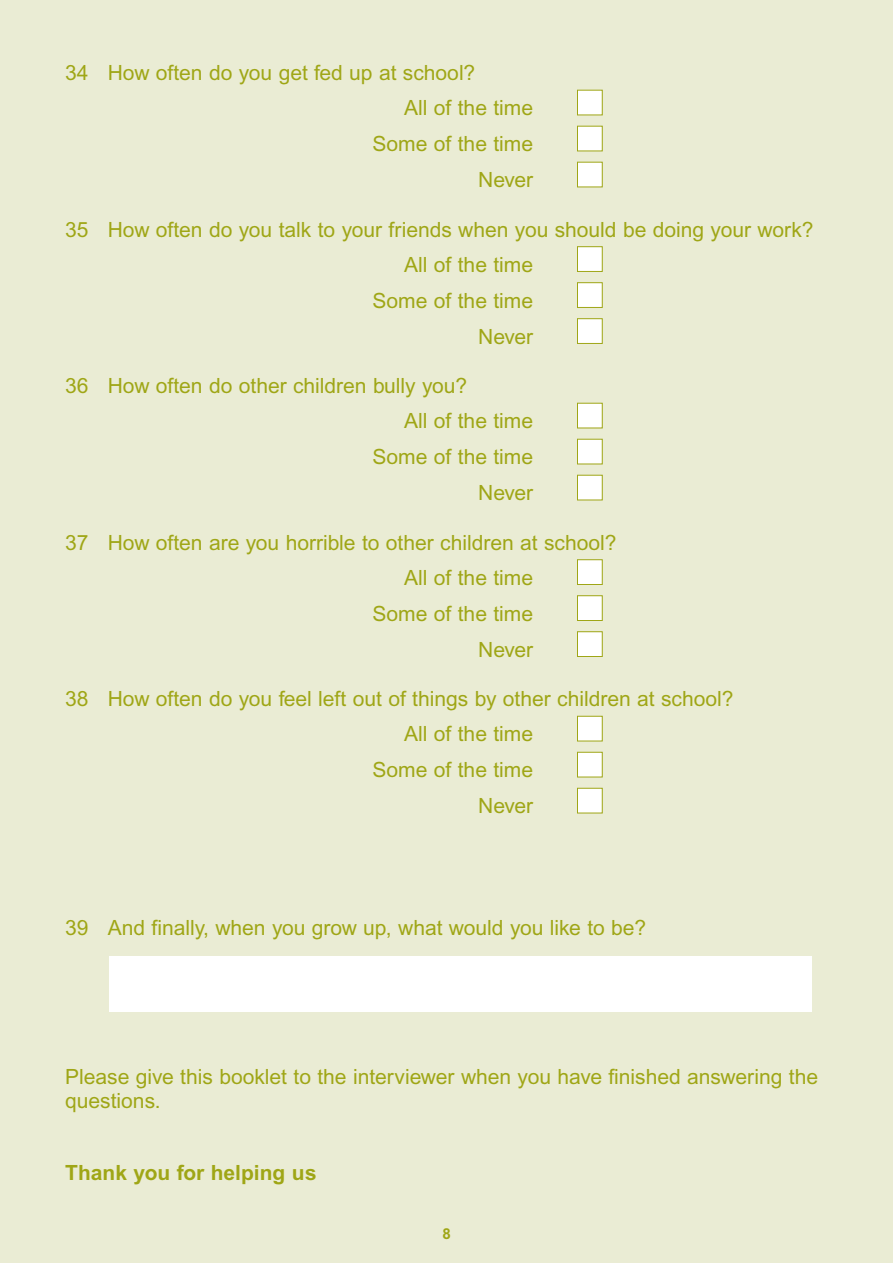
<style>
.page{position:relative;width:893px;height:1263px;background:#eaecd4}
.page>*{position:absolute;margin:0;border:0;box-sizing:border-box;transform-origin:0 0}
.t1{font:21px/24px "Arial";color:#9fa616}
.t2{font:700 21px "Arial";color:#9fa616}
.t3{font:700 15px "Arial";color:#9fa616}
</style>
<div class="page">
<div style="left:109px;top:956px;width:703px;height:56px;background:#fff"></div>
<div style="left:577px;top:788px;width:25px;height:25px;background:#fff"></div>
<div style="left:577px;top:788px;width:26px;height:25px;border:1px solid #9fa616"></div>
<div style="left:577px;top:752px;width:25px;height:25px;background:#fff"></div>
<div style="left:577px;top:752px;width:26px;height:25px;border:1px solid #9fa616"></div>
<div style="left:577px;top:716px;width:25px;height:25px;background:#fff"></div>
<div style="left:577px;top:716px;width:26px;height:25px;border:1px solid #9fa616"></div>
<div style="left:577px;top:632px;width:25px;height:25px;background:#fff"></div>
<div style="left:577px;top:631px;width:26px;height:26px;border:1px solid #9fa616"></div>
<div style="left:577px;top:596px;width:25px;height:25px;background:#fff"></div>
<div style="left:577px;top:595px;width:26px;height:26px;border:1px solid #9fa616"></div>
<div style="left:577px;top:560px;width:25px;height:25px;background:#fff"></div>
<div style="left:577px;top:559px;width:26px;height:26px;border:1px solid #9fa616"></div>
<div style="left:577px;top:475px;width:25px;height:25px;background:#fff"></div>
<div style="left:577px;top:475px;width:26px;height:25px;border:1px solid #9fa616"></div>
<div style="left:577px;top:439px;width:25px;height:25px;background:#fff"></div>
<div style="left:577px;top:439px;width:26px;height:25px;border:1px solid #9fa616"></div>
<div style="left:577px;top:403px;width:25px;height:25px;background:#fff"></div>
<div style="left:577px;top:403px;width:26px;height:25px;border:1px solid #9fa616"></div>
<div style="left:577px;top:319px;width:25px;height:24px;background:#fff"></div>
<div style="left:577px;top:318px;width:26px;height:26px;border:1px solid #9fa616"></div>
<div style="left:577px;top:283px;width:25px;height:24px;background:#fff"></div>
<div style="left:577px;top:282px;width:26px;height:26px;border:1px solid #9fa616"></div>
<div style="left:577px;top:247px;width:25px;height:24px;background:#fff"></div>
<div style="left:577px;top:246px;width:26px;height:26px;border:1px solid #9fa616"></div>
<div style="left:577px;top:162px;width:25px;height:25px;background:#fff"></div>
<div style="left:577px;top:162px;width:26px;height:25px;border:1px solid #9fa616"></div>
<div style="left:577px;top:126px;width:25px;height:25px;background:#fff"></div>
<div style="left:577px;top:126px;width:26px;height:25px;border:1px solid #9fa616"></div>
<div style="left:577px;top:90px;width:25px;height:25px;background:#fff"></div>
<div style="left:577px;top:90px;width:26px;height:25px;border:1px solid #9fa616"></div>
<p class="t1" style="left:65px;top:63px;width:411px">34 How often do you get fed up at school?</p>
<p class="t1" style="left:404px;top:98px;width:130px">All of the time</p>
<p class="t1" style="left:373px;top:134px;width:162px">Some of the time</p>
<p class="t1" style="left:478px;top:170px;width:56px">Never</p>
<p class="t1" style="left:65px;top:219px;width:750px">35 How often do you talk to your friends when you should be doing your work?</p>
<p class="t1" style="left:404px;top:254px;width:130px">All of the time</p>
<p class="t1" style="left:373px;top:290px;width:162px">Some of the time</p>
<p class="t1" style="left:478px;top:326px;width:56px">Never</p>
<p class="t1" style="left:65px;top:376px;width:403px">36 How often do other children bully you?</p>
<p class="t1" style="left:404px;top:411px;width:130px">All of the time</p>
<p class="t1" style="left:373px;top:447px;width:162px">Some of the time</p>
<p class="t1" style="left:478px;top:483px;width:56px">Never</p>
<p class="t1" style="left:65px;top:532px;width:553px">37 How often are you horrible to other children at school?</p>
<p class="t1" style="left:404px;top:567px;width:130px">All of the time</p>
<p class="t1" style="left:373px;top:603px;width:162px">Some of the time</p>
<p class="t1" style="left:478px;top:639px;width:56px">Never</p>
<p class="t1" style="left:65px;top:689px;width:670px">38 How often do you feel left out of things by other children at school?</p>
<p class="t1" style="left:404px;top:724px;width:130px">All of the time</p>
<p class="t1" style="left:373px;top:760px;width:162px">Some of the time</p>
<p class="t1" style="left:478px;top:796px;width:56px">Never</p>
<p class="t1" style="left:65px;top:917px;width:582px">39 And finally, when you grow up, what would you like to be?</p>
<p class="t1" style="left:65px;top:1066px;width:754px">Please give this booklet to the interviewer when you have finished answering the questions.</p>
<p class="t2" style="left:65px;top:1165px;width:253px">Thank you for helping us</p>
<p class="t3" style="left:442px;top:1229px;width:10px">8</p>
</div>
